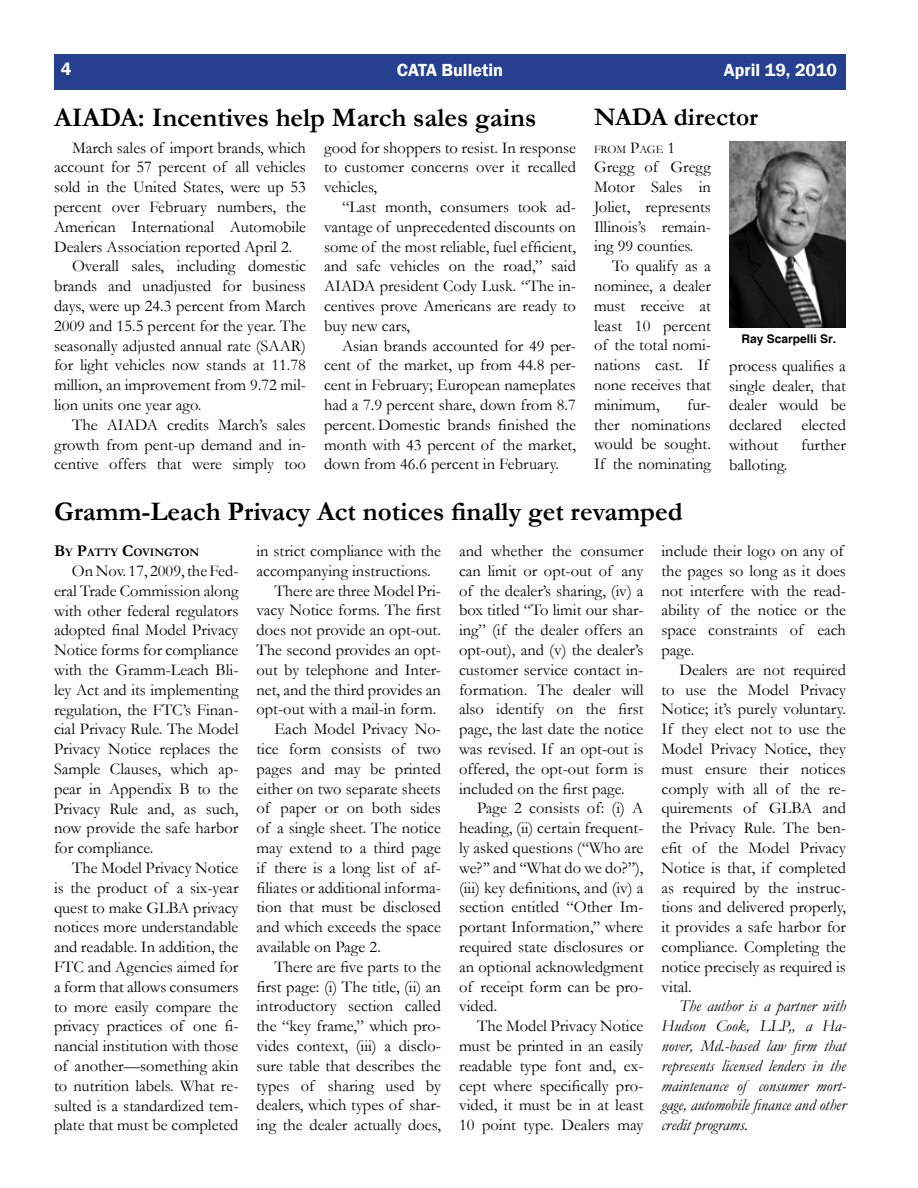
<style>
.page{position:relative;width:918px;height:1188px;background:#fff}
.page>*{position:absolute;margin:0;border:0;box-sizing:border-box;transform-origin:0 0}
.t1{font:700 27px "Garamond";color:#000}
.t2{font:700 25.5px "Garamond";color:#000}
.t3{font:600 18px "Franklin Gothic";color:#fff}
.t4{font:16.5px/19.8px "Garamond";color:#000;text-align:justify}
.t5{font:italic 16.5px/19.8px "Garamond";color:#000;text-align:justify}
.t6{font:700 12px "Helvetica";color:#000}
.t7{font:700 11.55px "Garamond";color:#000}
.t8{font:11.55px "Garamond";color:#000}
.s1{font-size:16.5px}
</style>
<div class="page">
<div style="left:54px;top:54px;width:792px;height:36px;background:#24408f"></div>
<img style="left:729px;top:142px;width:117px;height:186px">
<p class="t3" style="left:61px;top:58px;width:12px">4</p>
<p class="t3" style="left:397px;top:59px;width:108px">CATA Bulletin</p>
<p class="t3" style="left:724px;top:59px;width:115px">April 19, 2010</p>
<h2 class="t2" style="left:594px;top:99px;width:166px">NADA director</h2>
<p class="t8" style="left:594px;top:141px;width:83px">from <span class="s1">P</span>age <span class="s1">1</span></p>
<h1 class="t1" style="left:54px;top:99px;width:484px">AIADA: Incentives help March sales gains</h1>
<p class="t4" style="left:72px;top:137px;width:236px">March sales of import brands, which</p>
<p class="t4" style="left:54px;top:157px;width:254px">account for 57 percent of all vehicles</p>
<p class="t4" style="left:54px;top:177px;width:254px">sold in the United States, were up 53</p>
<p class="t4" style="left:54px;top:196px;width:253px">percent over February numbers, the</p>
<p class="t4" style="left:54px;top:216px;width:254px">American International Automobile</p>
<p class="t4" style="left:54px;top:236px;width:240px">Dealers Association reported April 2.</p>
<p class="t4" style="left:72px;top:256px;width:236px">Overall sales, including domestic</p>
<p class="t4" style="left:54px;top:276px;width:254px">brands and unadjusted for business</p>
<p class="t4" style="left:54px;top:295px;width:253px">days, were up 24.3 percent from March</p>
<p class="t4" style="left:54px;top:315px;width:254px">2009 and 15.5 percent for the year. The</p>
<p class="t4" style="left:54px;top:335px;width:254px">seasonally adjusted annual rate (SAAR)</p>
<p class="t4" style="left:54px;top:355px;width:254px">for light vehicles now stands at 11.78</p>
<p class="t4" style="left:54px;top:375px;width:254px">million, an improvement from 9.72 mil-</p>
<p class="t4" style="left:54px;top:394px;width:149px">lion units one year ago.</p>
<p class="t4" style="left:72px;top:414px;width:236px">The AIADA credits March’s sales</p>
<p class="t4" style="left:54px;top:434px;width:254px">growth from pent-up demand and in-</p>
<p class="t4" style="left:54px;top:454px;width:253px">centive offers that were simply too</p>
<p class="t4" style="left:324px;top:137px;width:254px">good for shoppers to resist. In response to customer concerns over it recalled vehicles,</p>
<p class="t4" style="left:324px;top:196px;width:254px;text-indent:18px">“Last month, consumers took ad&shy;vantage of unprecedented discounts on some of the most reliable, fuel efficient, and safe vehicles on the road,” said AIADA president Cody Lusk. “The in&shy;centives prove Americans are ready to buy new cars,</p>
<p class="t4" style="left:324px;top:335px;width:254px;text-indent:18px">Asian brands accounted for 49 per&shy;cent of the market, up from 44.8 per&shy;cent in February; European nameplates had a 7.9 percent share, down from 8.7 percent. Domestic brands finished the month with 43 percent of the market, down from 46.6 percent in February.</p>
<p class="t4" style="left:594px;top:157px;width:119px">Gregg of Gregg Motor Sales in Joliet, represents Illinois’s remain&shy;ing 99 counties.</p>
<p class="t4" style="left:594px;top:256px;width:119px;text-align:left;text-indent:18px">To qualify as a nominee, a dealer must receive at least 10 percent of the total nomi&shy;nations cast. If none receives that minimum,</p>
<p class="t6" style="left:741px;top:331px;width:96px">Ray Scarpelli Sr.</p>
<p class="t4" style="left:729px;top:355px;width:119px">process qualifies a single dealer, that dealer would be declared elected without</p>
<p class="t4" style="left:594px;top:394px;width:119px;text-indent:93px">fur&shy;ther nominations would be sought.<br>If the nominating</p>
<p class="t4" style="left:801px;top:434px;width:46px">further</p>
<p class="t4" style="left:729px;top:454px;width:60px">balloting.</p>
<h1 class="t1" style="left:54px;top:493px;width:630px">Gramm-Leach Privacy Act notices finally get revamped</h1>
<p class="t7" style="left:54px;top:545px;width:147px"><span class="s1">B</span>y <span class="s1">P</span>atty <span class="s1">C</span>ovington</p>
<p class="t4" style="left:459px;top:541px;width:186px">and whether the consumer can limit or opt-out of any of the dealer’s sharing, (iv) a box titled “To limit our shar&shy;ing” (if the dealer offers an opt-out), and (v) the dealer’s customer service contact in&shy;formation. The dealer will also identify on the first page, the last date the notice was revised. If an opt-out is offered, the opt-out form is included on the first page.</p>
<p class="t4" style="left:459px;top:798px;width:186px;text-indent:18px">Page 2 consists of: (i) A heading, (ii) certain frequent&shy;ly asked questions (‘‘Who are we?’’ and ‘‘What do we do?’’), (iii) key definitions, and (iv) a section entitled “Other Im&shy;portant Information,’’ where required state disclosures or an optional acknowledgment of receipt form can be pro&shy;vided.</p>
<p class="t4" style="left:459px;top:1016px;width:186px;text-indent:18px">The Model Privacy Notice must be printed in an easily readable type font and, ex&shy;cept where specifically pro&shy;vided, it must be in at least 10 point type. Dealers may</p>
<p class="t4" style="left:662px;top:541px;width:186px;text-align:left">include their logo on any of the pages so long as it does not interfere with the read&shy;ability of the notice or the space constraints of each page.</p>
<p class="t4" style="left:662px;top:659px;width:186px;text-indent:18px">Dealers are not required to use the Model Privacy Notice; it’s purely voluntary.<br>If they elect not to use the Model Privacy Notice, they must ensure their notices comply with all of the re&shy;quirements of GLBA and the Privacy Rule. The ben&shy;efit of the Model Privacy Notice is that, if completed as required by the instruc&shy;tions and delivered properly, it provides a safe harbor for compliance. Completing the notice precisely as required is vital.</p>
<p class="t5" style="left:662px;top:996px;width:186px;text-indent:18px">The author is a partner with Hudson Cook, LLP,, a Ha&shy;nover, Md.-based law firm that represents licensed lenders in the maintenance of consumer mort&shy;gage, automobile finance and other credit programs.</p>
<p class="t4" style="left:257px;top:541px;width:186px">in strict compliance with the</p>
<p class="t4" style="left:256px;top:560px;width:176px">accompanying instructions.</p>
<p class="t4" style="left:275px;top:580px;width:168px">There are three Model Pri-</p>
<p class="t4" style="left:256px;top:600px;width:186px">vacy Notice forms. The first</p>
<p class="t4" style="left:256px;top:620px;width:186px">does not provide an opt-out.</p>
<p class="t4" style="left:256px;top:640px;width:186px">The second provides an opt-</p>
<p class="t4" style="left:256px;top:659px;width:186px">out by telephone and Inter-</p>
<p class="t4" style="left:256px;top:679px;width:186px">net, and the third provides an</p>
<p class="t4" style="left:256px;top:699px;width:181px">opt-out with a mail-in form.</p>
<p class="t4" style="left:275px;top:719px;width:168px">Each Model Privacy No-</p>
<p class="t4" style="left:256px;top:739px;width:186px">tice form consists of two</p>
<p class="t4" style="left:256px;top:758px;width:186px">pages and may be printed</p>
<p class="t4" style="left:256px;top:778px;width:186px">either on two separate sheets</p>
<p class="t4" style="left:256px;top:798px;width:186px">of paper or on both sides</p>
<p class="t4" style="left:256px;top:818px;width:186px">of a single sheet. The notice</p>
<p class="t4" style="left:256px;top:838px;width:186px">may extend to a third page</p>
<p class="t4" style="left:256px;top:857px;width:186px">if there is a long list of af-</p>
<p class="t4" style="left:256px;top:877px;width:186px">filiates or additional informa-</p>
<p class="t4" style="left:256px;top:897px;width:186px">tion that must be disclosed</p>
<p class="t4" style="left:256px;top:917px;width:186px">and which exceeds the space</p>
<p class="t4" style="left:256px;top:937px;width:126px">available on Page 2.</p>
<p class="t4" style="left:275px;top:956px;width:168px">There are five parts to the</p>
<p class="t4" style="left:256px;top:976px;width:186px">first page: (i) The title, (ii) an</p>
<p class="t4" style="left:256px;top:996px;width:186px">introductory section called</p>
<p class="t4" style="left:256px;top:1016px;width:186px">the “key frame,” which pro-</p>
<p class="t4" style="left:256px;top:1036px;width:186px">vides context, (iii) a disclo-</p>
<p class="t4" style="left:256px;top:1055px;width:186px">sure table that describes the</p>
<p class="t4" style="left:256px;top:1075px;width:186px">types of sharing used by</p>
<p class="t4" style="left:256px;top:1095px;width:186px">dealers, which types of shar-</p>
<p class="t4" style="left:256px;top:1115px;width:186px">ing the dealer actually does,</p>
<p class="t4" style="left:54px;top:561px;width:186px;text-indent:18px">On Nov. 17, 2009, the Fed&shy;eral Trade Commission along with other federal regulators adopted final Model Privacy Notice forms for compliance with the Gramm-Leach Bli&shy;ley Act and its implementing regulation, the FTC’s Finan&shy;cial Privacy Rule. The Model Privacy Notice replaces the Sample Clauses, which ap&shy;pear in Appendix B to the Privacy Rule and, as such, now provide the safe harbor for compliance.</p>
<p class="t4" style="left:54px;top:858px;width:186px;text-indent:18px">The Model Privacy Notice is the product of a six-year quest to make GLBA privacy notices more understandable and readable. In addition, the FTC and Agencies aimed for a form that allows consumers to more easily compare the privacy practices of one fi&shy;nancial institution with those of another—something akin to nutrition labels. What re&shy;sulted is a standardized tem&shy;plate that must be completed</p>
</div>
